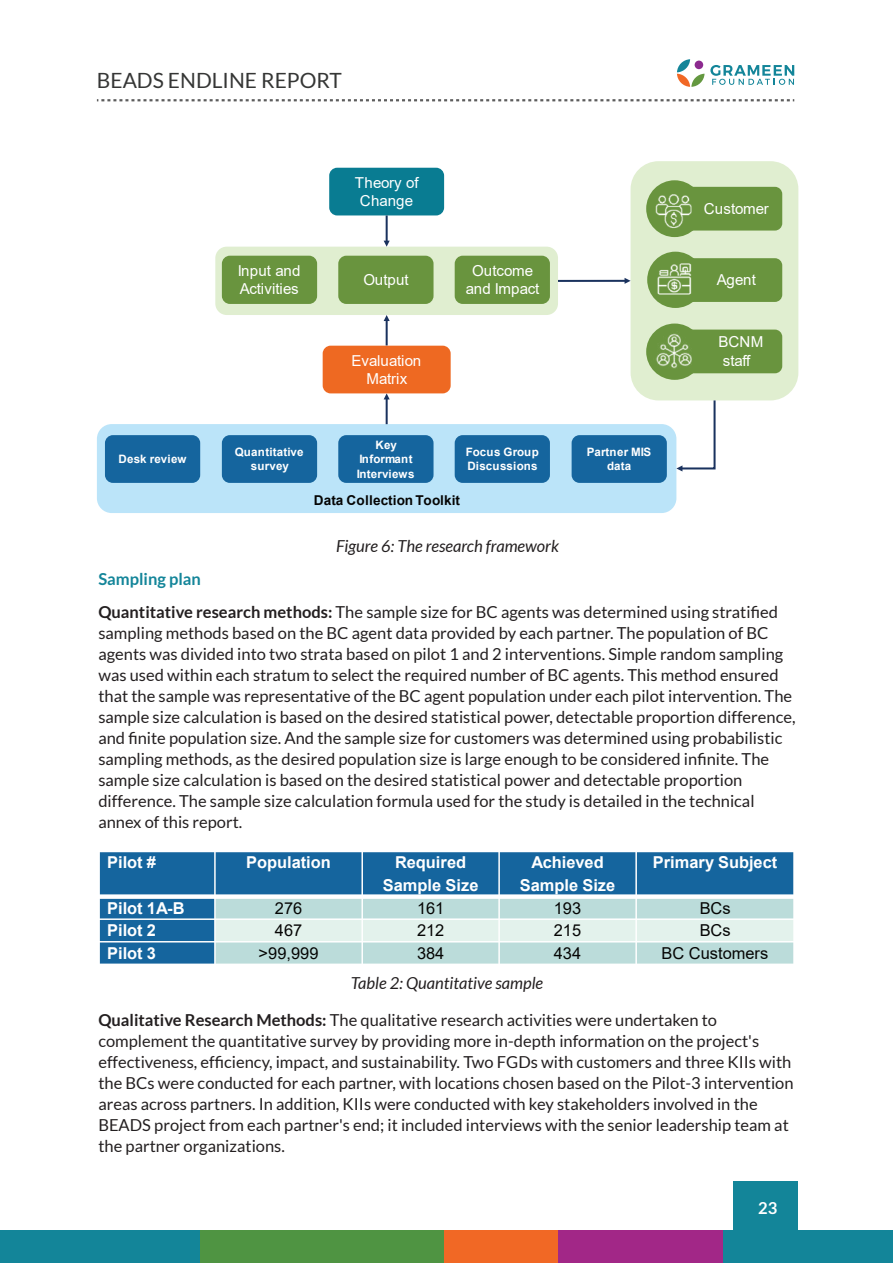
<style>
.page{position:relative;width:893px;height:1263px;background:#fff}
.page>*{position:absolute;margin:0;border:0;box-sizing:border-box;transform-origin:0 0}
.t1{font:21px "Lato";color:#353635}
.t2{font:16.5px/21px "Lato";color:#231f20}
.t3{font:italic 16.5px "Lato";color:#231f20}
.t4{font:700 16.5px "Lato";color:#138599}
.t5{font:700 16.5px "Lato";color:#fff}
.t6{font:700 16.35px/22.5px "Arial";color:#fff;text-align:center}
.t7{font:16.35px "Arial";color:#050504}
.t8{font:15.15px/18.1px "Arial";color:#fff;text-align:center}
.t9{font:700 13.5px "Arial";color:#050504}
.t10{font:700 11.55px/14.1px "Arial";letter-spacing:.01em;color:#fff;text-align:center}
.s1{font-weight:700}
</style>
<div class="page">
<div style="left:733px;top:1181px;width:65px;height:82px;background:#138599"></div>
<svg style="left:97px;top:99px;width:697px;height:2px"></svg>
<svg style="left:677px;top:59px;width:117px;height:28px"></svg>
<div style="left:695px;top:61px;width:8px;height:8px;background:#8c2a8f;border-radius:50%"></div>
<div style="left:0;top:1230px;width:200px;height:33px;background:#138599"></div>
<div style="left:722px;top:1230px;width:171px;height:33px;background:#138599"></div>
<div style="left:558px;top:1230px;width:165px;height:33px;background:#a22787"></div>
<div style="left:443px;top:1230px;width:115px;height:33px;background:#f16825"></div>
<div style="left:200px;top:1230px;width:244px;height:33px;background:#4f9442"></div>
<div style="left:631px;top:161px;width:167px;height:239px;background:#e0eed0;border-radius:28px"></div>
<div style="left:329px;top:168px;width:115px;height:47px;background:#097c92;border-radius:8px"></div>
<div style="left:323px;top:346px;width:128px;height:47px;background:#ee6922;border-radius:8px"></div>
<div style="left:215px;top:247px;width:343px;height:68px;background:#e0eed0;border-radius:11px"></div>
<div style="left:455px;top:256px;width:95px;height:48px;background:#69943e;border-radius:8px"></div>
<div style="left:338px;top:256px;width:95px;height:48px;background:#69943e;border-radius:8px"></div>
<div style="left:222px;top:256px;width:95px;height:48px;background:#69943e;border-radius:8px"></div>
<div style="left:97px;top:424px;width:579px;height:89px;background:#bbe4f9;border-radius:15px"></div>
<div style="left:105px;top:435px;width:95px;height:48px;background:#15659e;border-radius:8px"></div>
<div style="left:455px;top:435px;width:95px;height:48px;background:#15659e;border-radius:8px"></div>
<div style="left:338px;top:435px;width:95px;height:48px;background:#15659e;border-radius:8px"></div>
<div style="left:222px;top:435px;width:95px;height:48px;background:#15659e;border-radius:8px"></div>
<div style="left:572px;top:435px;width:95px;height:48px;background:#15659e;border-radius:8px"></div>
<hr style="left:386px;top:215px;width:2px;height:27px;background:#1a325e">
<svg style="left:384px;top:241px;width:6px;height:6px"></svg>
<hr style="left:386px;top:320px;width:2px;height:25px;background:#1a325e">
<svg style="left:384px;top:315px;width:6px;height:6px"></svg>
<hr style="left:386px;top:398px;width:2px;height:26px;background:#1a325e">
<svg style="left:384px;top:393px;width:6px;height:6px"></svg>
<hr style="left:558px;top:280px;width:68px;height:2px;background:#1a325e">
<svg style="left:625px;top:278px;width:6px;height:6px"></svg>
<svg style="left:676px;top:400px;width:41px;height:71px"></svg>
<div style="left:680px;top:330px;width:102px;height:43px;background:#69943e;border-radius:7px"></div>
<div style="left:680px;top:258px;width:102px;height:44px;background:#69943e;border-radius:7px"></div>
<div style="left:680px;top:187px;width:102px;height:44px;background:#69943e;border-radius:7px"></div>
<div style="left:646px;top:180px;width:57px;height:57px;background:#69943e;border-radius:50%"></div>
<img style="left:650px;top:192px;width:42px;height:38px">
<div style="left:647px;top:252px;width:57px;height:56px;background:#69943e;border-radius:50%"></div>
<img style="left:653px;top:262px;width:39px;height:33px">
<div style="left:646px;top:324px;width:57px;height:56px;background:#69943e;border-radius:50%"></div>
<img style="left:651px;top:331px;width:41px;height:38px">
<div style="left:99px;top:851px;width:116px;height:46px;background:#15659e"></div>
<div style="left:215px;top:851px;width:147px;height:46px;background:#15659e"></div>
<div style="left:362px;top:851px;width:137px;height:46px;background:#15659e"></div>
<div style="left:499px;top:851px;width:137px;height:46px;background:#15659e"></div>
<div style="left:636px;top:851px;width:158px;height:46px;background:#15659e"></div>
<div style="left:99px;top:897px;width:116px;height:22px;background:#15659e"></div>
<div style="left:215px;top:897px;width:147px;height:22px;background:#bbdcda"></div>
<div style="left:362px;top:897px;width:137px;height:22px;background:#bbdcda"></div>
<div style="left:499px;top:897px;width:137px;height:22px;background:#bbdcda"></div>
<div style="left:636px;top:897px;width:158px;height:22px;background:#bbdcda"></div>
<div style="left:99px;top:919px;width:116px;height:23px;background:#15659e"></div>
<div style="left:215px;top:919px;width:147px;height:23px;background:#e3f2ec"></div>
<div style="left:362px;top:919px;width:137px;height:23px;background:#e3f2ec"></div>
<div style="left:499px;top:919px;width:137px;height:23px;background:#e3f2ec"></div>
<div style="left:636px;top:919px;width:158px;height:23px;background:#e3f2ec"></div>
<div style="left:99px;top:942px;width:116px;height:22px;background:#15659e"></div>
<div style="left:215px;top:942px;width:147px;height:22px;background:#bbdcda"></div>
<div style="left:362px;top:942px;width:137px;height:22px;background:#bbdcda"></div>
<div style="left:499px;top:942px;width:137px;height:22px;background:#bbdcda"></div>
<div style="left:636px;top:942px;width:158px;height:22px;background:#bbdcda"></div>
<hr style="left:214px;top:851px;width:2px;height:114px;background:#fff">
<hr style="left:361px;top:851px;width:2px;height:114px;background:#fff">
<hr style="left:498px;top:851px;width:2px;height:114px;background:#fff">
<hr style="left:635px;top:851px;width:2px;height:114px;background:#fff">
<div style="left:98px;top:894px;width:697px;height:5px;background:#fff"></div>
<hr style="left:98px;top:918px;width:697px;height:2px;background:#fff">
<hr style="left:98px;top:941px;width:697px;height:1px;background:#fff">
<hr style="left:98px;top:851px;width:2px;height:114px;background:#fff">
<hr style="left:793px;top:851px;width:2px;height:114px;background:#fff">
<hr style="left:98px;top:851px;width:697px;height:1px;background:#fff">
<hr style="left:98px;top:963px;width:697px;height:2px;background:#fff">
<p class="t1" style="left:97px;top:68px;width:247px">BEADS ENDLINE REPORT</p>
<p class="t8" style="left:238px;top:262px;width:64px;text-align:left">Input and<br>Activities</p>
<p class="t8" style="left:355px;top:173px;width:65px">Theory of<br>Change</p>
<p class="t8" style="left:363px;top:271px;width:47px">Output</p>
<p class="t8" style="left:351px;top:351px;width:71px">Evaluation<br>Matrix</p>
<p class="t8" style="left:466px;top:262px;width:75px">Outcome and Impact</p>
<p class="t10" style="left:357px;top:438px;width:59px">Key<br>Informant<br>Interviews</p>
<p class="t10" style="left:119px;top:452px;width:69px">Desk review</p>
<p class="t10" style="left:466px;top:445px;width:75px;text-align:left">Focus Group<br>Discussions</p>
<p class="t10" style="left:235px;top:445px;width:70px">Quantitative survey</p>
<p class="t10" style="left:587px;top:445px;width:66px">Partner MIS data</p>
<p class="t4" style="left:98px;top:569px;width:104px">Sampling plan</p>
<p class="t9" style="left:314px;top:490px;width:148px">Data Collection Toolkit</p>
<p class="t3" style="left:336px;top:536px;width:224px">Figure 6: The research framework</p>
<p class="t8" style="left:704px;top:199px;width:67px">Customer</p>
<p class="t8" style="left:717px;top:271px;width:40px">Agent</p>
<p class="t8" style="left:718px;top:332px;width:46px;line-height:19px;text-align:left">BCNM staff</p>
<p class="t2" style="left:98px;top:601px;width:699px"><span class="s1">Quantitative research methods:</span> The sample size for BC agents was determined using stratified sampling methods based on the BC agent data provided by each partner. The population of BC agents was divided into two strata based on pilot 1 and 2 interventions. Simple random sampling was used within each stratum to select the required number of BC agents. This method ensured that the sample was representative of the BC agent population under each pilot intervention. The sample size calculation is based on the desired statistical power, detectable proportion difference, and finite population size. And the sample size for customers was determined using probabilistic sampling methods, as the desired population size is large enough to be considered infinite. The sample size calculation is based on the desired statistical power and detectable proportion difference. The sample size calculation formula used for the study is detailed in the technical annex of this report.</p>
<p class="t6" style="left:107px;top:852px;width:50px">Pilot #</p>
<p class="t6" style="left:246px;top:852px;width:86px">Population</p>
<p class="t6" style="left:383px;top:852px;width:97px">Required<br>Sample Size</p>
<p class="t6" style="left:520px;top:852px;width:97px">Achieved<br>Sample Size</p>
<p class="t6" style="left:653px;top:852px;width:126px">Primary Subject</p>
<p class="t6" style="left:107px;top:897px;width:79px">Pilot 1A-B</p>
<p class="t7" style="left:275px;top:896px;width:29px">276</p>
<p class="t7" style="left:417px;top:896px;width:29px">161</p>
<p class="t7" style="left:554px;top:896px;width:29px">193</p>
<p class="t7" style="left:700px;top:896px;width:32px">BCs</p>
<p class="t6" style="left:107px;top:919px;width:50px">Pilot 2</p>
<p class="t7" style="left:275px;top:919px;width:29px">467</p>
<p class="t7" style="left:417px;top:919px;width:29px">212</p>
<p class="t7" style="left:554px;top:919px;width:29px">215</p>
<p class="t7" style="left:700px;top:919px;width:32px">BCs</p>
<p class="t6" style="left:107px;top:942px;width:50px">Pilot 3</p>
<p class="t7" style="left:259px;top:942px;width:61px">&gt;99,999</p>
<p class="t7" style="left:417px;top:942px;width:29px">384</p>
<p class="t7" style="left:554px;top:942px;width:29px">434</p>
<p class="t7" style="left:662px;top:942px;width:108px">BC Customers</p>
<p class="t3" style="left:351px;top:973px;width:194px">Table 2: Quantitative sample</p>
<p class="t2" style="left:98px;top:1009px;width:697px"><span class="s1">Qualitative Research Methods:</span> The qualitative research activities were undertaken to complement the quantitative survey by providing more in-depth information on the project's effectiveness, efficiency, impact, and sustainability. Two FGDs with customers and three KIIs with the BCs were conducted for each partner, with locations chosen based on the Pilot-3 intervention areas across partners. In addition, KIIs were conducted with key stakeholders involved in the BEADS project from each partner's end; it included interviews with the senior leadership team at the partner organizations.</p>
<p class="t5" style="left:758px;top:1198px;width:21px">23</p>
</div>
